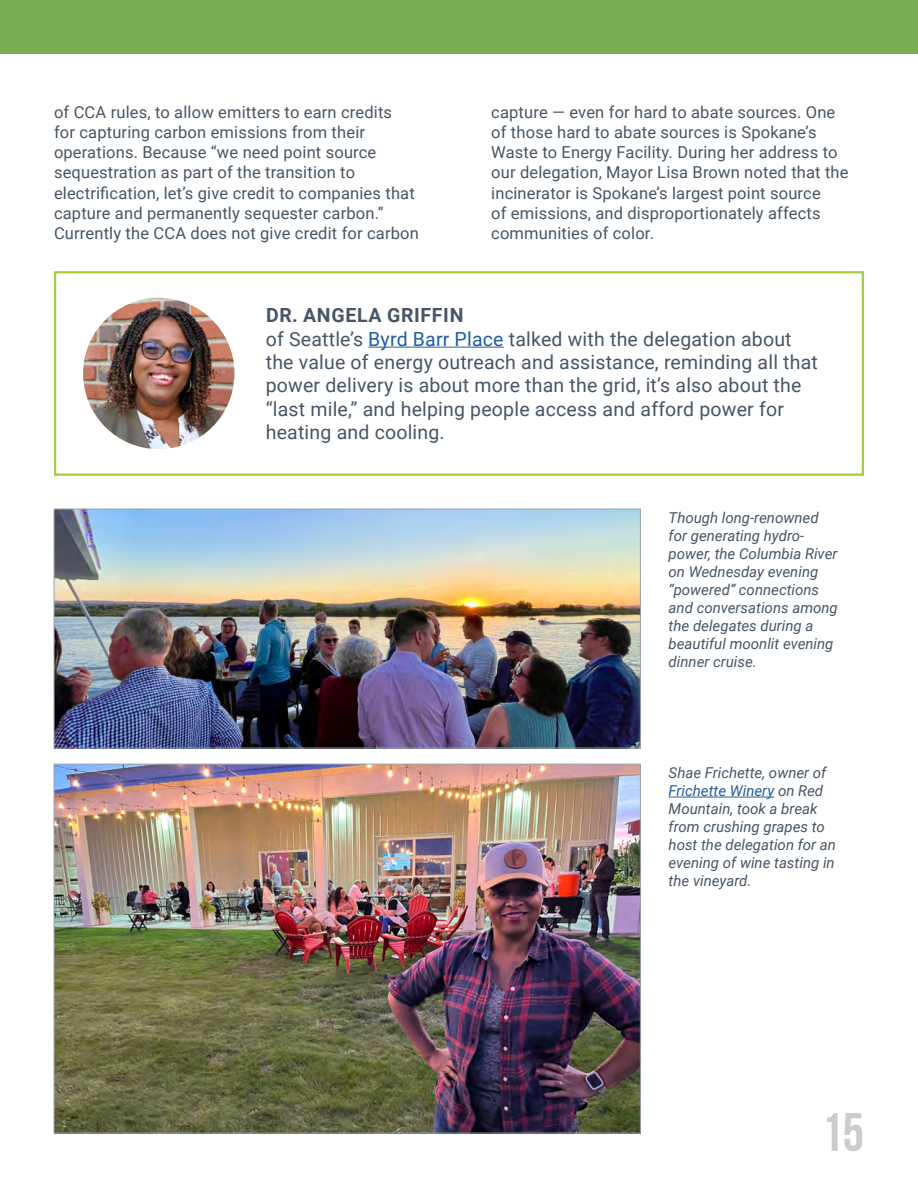
<style>
.page{position:relative;width:918px;height:1188px;background:#fff}
.page>*{position:absolute;margin:0;border:0;box-sizing:border-box;transform-origin:0 0}
.t1{font:700 54px "Bebas Neue";color:#cbcbd0}
.t2{font:19.5px/23.4px "Roboto";letter-spacing:.01em;color:#475564}
.t3{font:16.5px/20.2px "Roboto";letter-spacing:.01em;color:#475564}
.t4{font:italic 15px/18px "Roboto";color:#475564}
.s1{font-weight:700}
.s2{color:#215e9e}
</style>
<div class="page">
<div style="left:0;top:0;width:918px;height:54px;background:#7aad51"></div>
<div style="left:54px;top:271px;width:810px;height:205px;border:2px solid #a6ce39"></div>
<hr style="left:368px;top:347px;width:136px;height:1px;background:#215e9e">
<img style="left:83px;top:298px;width:151px;height:151px;border-radius:76px">
<img style="left:56px;top:511px;width:583px;height:235px">
<div style="left:54px;top:509px;width:587px;height:239px;border:1px solid #95a3ab"></div>
<img style="left:56px;top:766px;width:583px;height:365px">
<hr style="left:669px;top:797px;width:105px;height:1px;background:#215e9e">
<p class="t3" style="left:54px;top:101px;width:366px">of CCA rules, to allow emitters to earn credits<br>for capturing carbon emissions from their operations. Because “we need point source sequestration as part of the transition to electrification, let’s give credit to companies that capture and permanently sequester carbon.” Currently the CCA does not give credit for carbon</p>
<p class="t3" style="left:491px;top:101px;width:359px">capture — even for hard to abate sources. One of those hard to abate sources is Spokane’s Waste to Energy Facility. During her address to our delegation, Mayor Lisa Brown noted that the incinerator is Spokane’s largest point source<br>of emissions, and disproportionately affects communities of color.</p>
<p class="t2" style="left:266px;top:303px;width:554px"><span class="s1">DR. ANGELA GRIFFIN<br></span>of Seattle’s <span class="s2">Byrd Barr Place</span> talked with the delegation about the value of energy outreach and assistance, reminding all that power delivery is about more than the grid, it’s also about the “last mile,” and helping people access and afford power for heating and cooling.</p>
<p class="t4" style="left:669px;top:508px;width:171px">Though long-renowned for generating hydro&shy;power, the Columbia River on Wednesday evening “powered” connections and conversations among the delegates during a beautiful moonlit evening dinner cruise.</p>
<p class="t4" style="left:669px;top:763px;width:169px">Shae Frichette, owner of<br><span class="s2">Frichette Winery</span> on Red<br>Mountain, took a break from crushing grapes to host the delegation for an evening of wine tasting in the vineyard.</p>
<h1 class="t1" style="left:821px;top:1103px;width:44px">15</h1>
</div>
